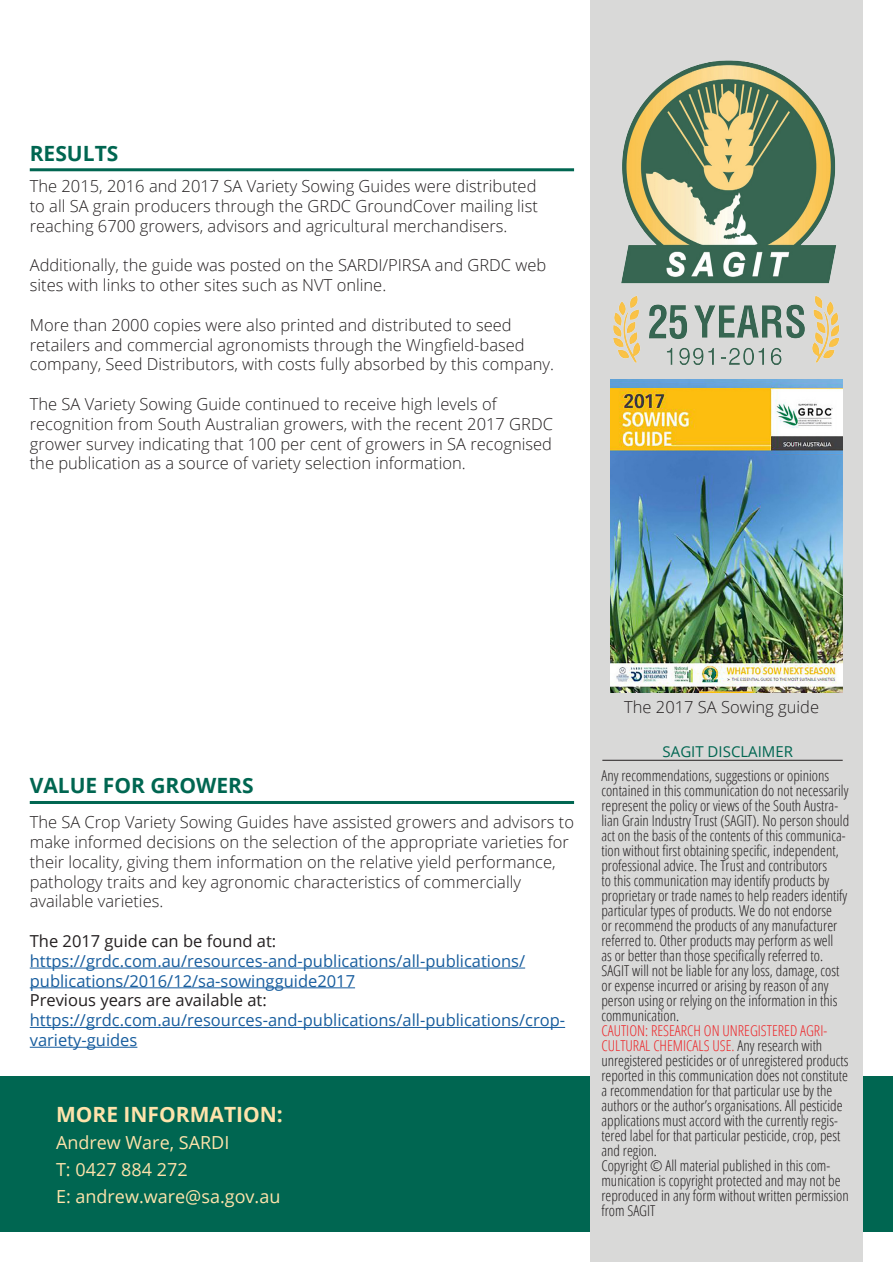
<style>
.page{position:relative;width:893px;height:1263px;background:#fff}
.page>*{position:absolute;margin:0;border:0;box-sizing:border-box;transform-origin:0 0}
.t1{font:700 21px "Open Sans";color:#006651}
.t2{font:700 21px "Open Sans";color:#fee3ab}
.t3{font:18px/27px "Open Sans";color:#fee3ab}
.t4{font:300 16.5px/19.8px "Open Sans";color:#231f20}
.t5{font:16.5px/19.8px "Open Sans";color:#175d9e}
.t6{font:16.5px "Open Sans";color:#231f20}
.t7{font:300 condensed 15px/15px "Open Sans";color:#231f20}
.t8{font:15px "Open Sans";color:#006651}
.s1{color:#ed2225}
</style>
<div class="page">
<div style="left:1px;top:1076px;width:892px;height:156px;background:#006651"></div>
<div style="left:590px;top:0;width:273px;height:1261px;background:#d9d9d8"></div>
<img style="left:613px;top:60px;width:226px;height:305px">
<hr style="left:602px;top:760px;width:241px;height:1px;background:#231f20">
<hr style="left:30px;top:168px;width:544px;height:3px;background:#006651">
<hr style="left:30px;top:968px;width:495px;height:1px;background:#175d9e">
<hr style="left:30px;top:987px;width:325px;height:1px;background:#175d9e">
<hr style="left:30px;top:1027px;width:535px;height:1px;background:#175d9e">
<hr style="left:30px;top:1047px;width:107px;height:1px;background:#175d9e">
<hr style="left:30px;top:801px;width:544px;height:3px;background:#006651">
<img style="left:611px;top:379px;width:232px;height:313px">
<p class="t1" style="left:30px;top:138px;width:90px">RESULTS</p>
<p class="t4" style="left:30px;top:176px;width:510px;text-align:justify">The 2015, 2016 and 2017 SA Variety Sowing Guides were distributed to all SA grain producers through the GRDC GroundCover mailing list reaching 6700 growers, advisors and agricultural merchandisers.</p>
<p class="t4" style="left:30px;top:255px;width:518px">Additionally, the guide was posted on the SARDI/PIRSA and GRDC web sites with links to other sites such as NVT online.</p>
<p class="t4" style="left:30px;top:315px;width:526px">More than 2000 copies were also printed and distributed to seed retailers and commercial agronomists through the Wingfield-based company, Seed Distributors, with costs fully absorbed by this company.</p>
<p class="t4" style="left:30px;top:394px;width:525px">The SA Variety Sowing Guide continued to receive high levels of recognition from South Australian growers, with the recent 2017 GRDC grower survey indicating that 100 per cent of growers in SA recognised the publication as a source of variety selection information.</p>
<p class="t1" style="left:30px;top:771px;width:225px">VALUE FOR GROWERS</p>
<p class="t4" style="left:30px;top:812px;width:546px">The SA Crop Variety Sowing Guides have assisted growers and advisors to make informed decisions on the selection of the appropriate varieties for their locality, giving them information on the relative yield performance, pathology traits and key agronomic characteristics of commercially available varieties.</p>
<p class="t6" style="left:30px;top:930px;width:248px">The 2017 guide can be found at:</p>
<p class="t5" style="left:30px;top:950px;width:497px">https://grdc.com.au/resources-and-publications/all-publications/ publications/2016/12/sa-sowingguide2017</p>
<p class="t6" style="left:30px;top:989px;width:239px">Previous years are available at:</p>
<p class="t5" style="left:30px;top:1010px;width:537px">https://grdc.com.au/resources-and-publications/all-publications/crop&shy;variety-guides</p>
<p class="t2" style="left:56px;top:1099px;width:228px">MORE INFORMATION:</p>
<p class="t3" style="left:56px;top:1128px;width:226px">Andrew Ware, SARDI<br>T: 0427 884 272<br>E: andrew.ware@sa.gov.au</p>
<p class="t4" style="left:624px;top:697px;width:196px">The 2017 SA Sowing guide</p>
<p class="t8" style="left:663px;top:741px;width:132px">SAGIT DISCLAIMER</p>
<p class="t7" style="left:601px;top:768px;width:249px">Any recommendations, suggestions or opinions contained in this communication do not necessarily represent the policy or views of the South Austra&shy;lian Grain Industry Trust (SAGIT). No person should act on the basis of the contents of this communica&shy;tion without first obtaining specific, independent, professional advice. The Trust and contributors<br>to this communication may identify products by proprietary or trade names to help readers identify particular types of products. We do not endorse<br>or recommend the products of any manufacturer referred to. Other products may perform as well<br>as or better than those specifically referred to.<br>SAGIT will not be liable for any loss, damage, cost or expense incurred or arising by reason of any person using or relying on the information in this communication.</p>
<p class="t7" style="left:601px;top:1023px;width:249px"><span class="s1">CAUTION: RESEARCH ON UNREGISTERED AGRI-CULTURAL CHEMICALS USE.</span> Any research with unregistered pesticides or of unregistered products reported in this communication does not constitute a recommendation for that particular use by the authors or the author’s organisations. All pesticide applications must accord with the currently regis&shy;tered label for that particular pesticide, crop, pest and region.</p>
<p class="t7" style="left:601px;top:1158px;width:249px">Copyright © All material published in this com&shy;munication is copyright protected and may not be reproduced in any form without written permission from SAGIT</p>
</div>
